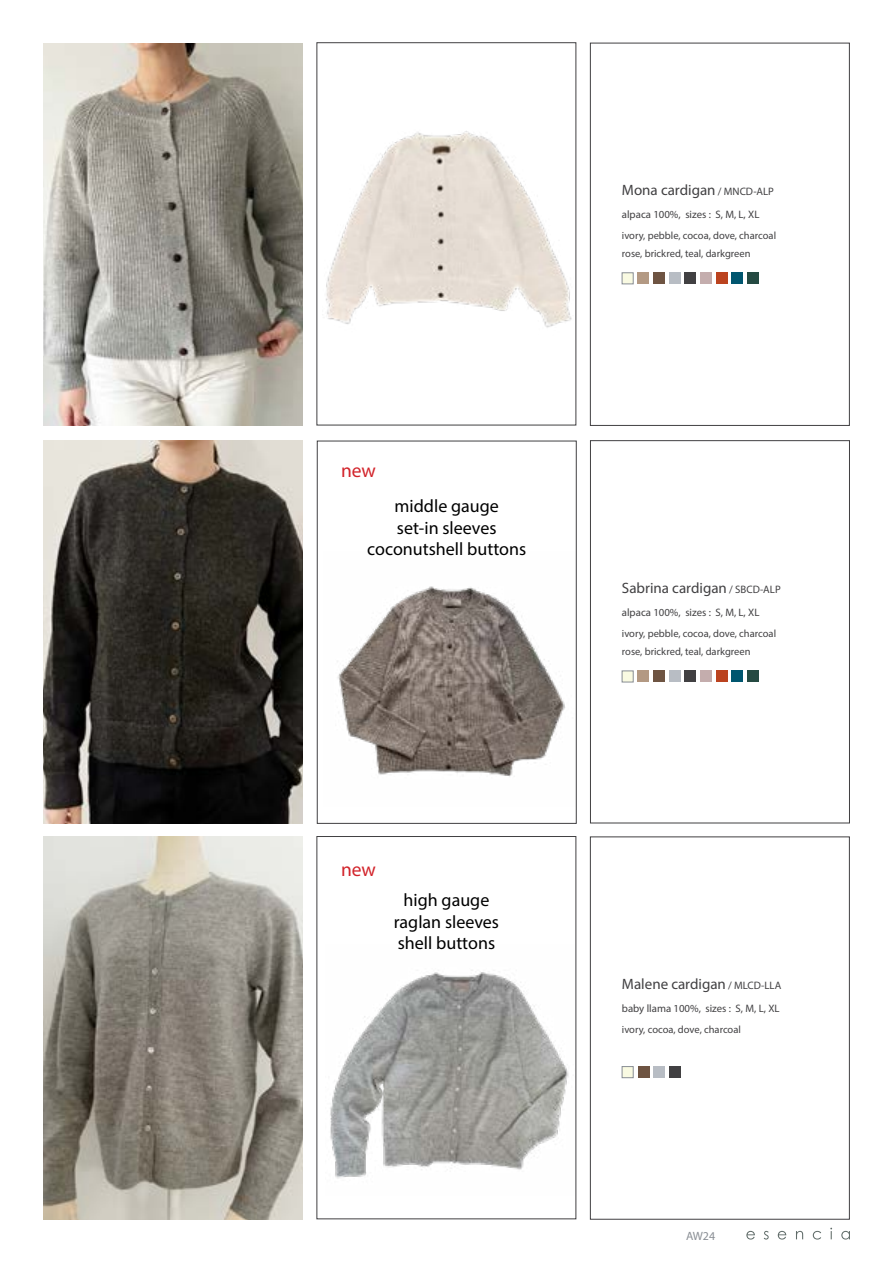
<style>
.page{position:relative;width:893px;height:1263px;background:#fff}
.page>*{position:absolute;margin:0;border:0;box-sizing:border-box;transform-origin:0 0}
.t1{font:19.5px "Myriad Pro";color:#d2232a}
.t2{font:18px/21.6px "Myriad Pro";color:#000;text-align:center}
.t3{font:15px "Myriad Pro";color:#414042}
.t4{font:12px "Myriad Pro";color:#898e94}
.t5{font:10.8px "Myriad Pro";color:#414042}
.t6{font:10.5px/18px "Myriad Pro";color:#414042}
.s1{font-size:10.8px}
</style>
<div class="page">
<svg style="left:746px;top:1228px;width:104px;height:11px"></svg>
<div style="left:590px;top:440px;width:260px;height:383px;border:1px solid #414042"></div>
<img style="left:337px;top:586px;width:228px;height:191px">
<div style="left:317px;top:441px;width:259px;height:382px;border:1px solid #414042"></div>
<img style="left:43px;top:441px;width:259px;height:382px">
<div style="left:716px;top:671px;width:11px;height:11px;background:#bb431f"></div>
<div style="left:732px;top:671px;width:11px;height:11px;background:#00566f"></div>
<div style="left:638px;top:671px;width:11px;height:11px;background:#b39983"></div>
<div style="left:622px;top:671px;width:11px;height:11px;background:#f9fae2;border:1px solid #898e94"></div>
<div style="left:653px;top:671px;width:12px;height:11px;background:#6e5442"></div>
<div style="left:685px;top:671px;width:11px;height:11px;background:#414042"></div>
<div style="left:669px;top:671px;width:11px;height:11px;background:#b8bdc4"></div>
<div style="left:747px;top:671px;width:12px;height:11px;background:#254a42"></div>
<div style="left:700px;top:671px;width:12px;height:11px;background:#c4adad"></div>
<img style="left:43px;top:836px;width:260px;height:383px">
<img style="left:43px;top:43px;width:260px;height:382px">
<img style="left:330px;top:970px;width:239px;height:209px">
<img style="left:326px;top:131px;width:246px;height:197px">
<div style="left:716px;top:273px;width:11px;height:11px;background:#bb431f"></div>
<div style="left:732px;top:273px;width:11px;height:11px;background:#00566f"></div>
<div style="left:638px;top:273px;width:11px;height:11px;background:#b39983"></div>
<div style="left:622px;top:273px;width:11px;height:11px;background:#f9fae2;border:1px solid #898e94"></div>
<div style="left:653px;top:273px;width:12px;height:11px;background:#6e5442"></div>
<div style="left:685px;top:273px;width:11px;height:11px;background:#414042"></div>
<div style="left:669px;top:273px;width:11px;height:11px;background:#b8bdc4"></div>
<div style="left:747px;top:273px;width:12px;height:11px;background:#254a42"></div>
<div style="left:700px;top:273px;width:12px;height:11px;background:#c4adad"></div>
<div style="left:590px;top:43px;width:259px;height:383px;border:1px solid #414042"></div>
<div style="left:622px;top:1066px;width:11px;height:12px;background:#f9fae2;border:1px solid #898e94"></div>
<div style="left:638px;top:1066px;width:11px;height:12px;background:#6e5442"></div>
<div style="left:669px;top:1066px;width:12px;height:12px;background:#414042"></div>
<div style="left:653px;top:1066px;width:12px;height:12px;background:#b8bdc4"></div>
<h1 class="t1" style="left:341px;top:458px;width:36px">new</h1>
<h2 class="t2" style="left:367px;top:495px;width:160px">middle gauge<br>set-in sleeves coconutshell buttons</h2>
<h1 class="t1" style="left:341px;top:857px;width:36px">new</h1>
<h2 class="t2" style="left:394px;top:889px;width:107px">high gauge raglan sleeves shell buttons</h2>
<h3 class="t3" style="left:622px;top:181px;width:154px">Mona cardigan <span class="s1">/ MNCD-ALP</span></h3>
<p class="t5" style="left:622px;top:208px;width:139px">alpaca 100%, sizes : S, M, L, XL</p>
<p class="t6" style="left:622px;top:226px;width:156px">ivory, pebble, cocoa, dove, charcoal rose, brickred, teal, darkgreen</p>
<h3 class="t3" style="left:622px;top:579px;width:160px">Sabrina cardigan <span class="s1">/ SBCD-ALP</span></h3>
<p class="t5" style="left:622px;top:606px;width:139px">alpaca 100%, sizes : S, M, L, XL</p>
<p class="t6" style="left:622px;top:624px;width:156px">ivory, pebble, cocoa, dove, charcoal rose, brickred, teal, darkgreen</p>
<h3 class="t3" style="left:622px;top:975px;width:161px">Malene cardigan <span class="s1">/ MLCD-LLA</span></h3>
<p class="t5" style="left:622px;top:1001px;width:159px">baby llama 100%, sizes : S, M, L, XL</p>
<p class="t6" style="left:622px;top:1020px;width:121px">ivory, cocoa, dove, charcoal</p>
<p class="t4" style="left:686px;top:1228px;width:31px">AW24</p>
</div>
